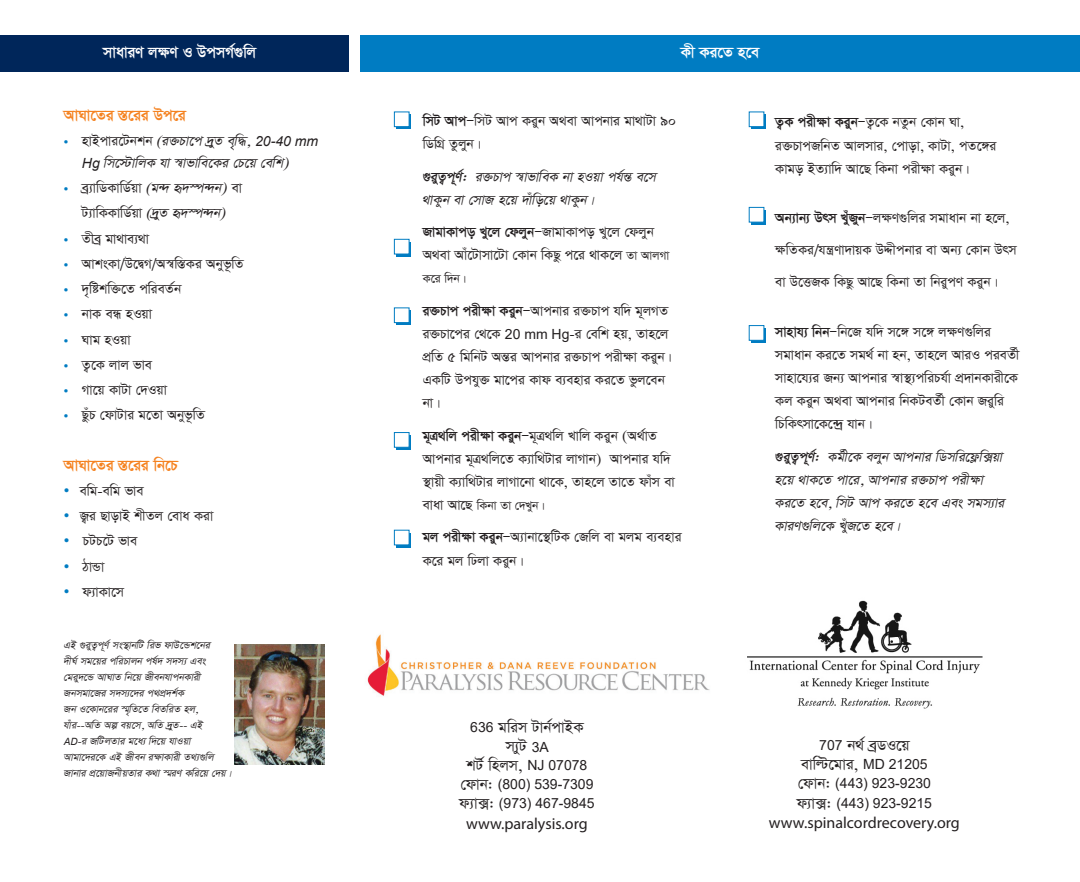
<style>
.page{position:relative;width:1080px;height:882px;background:#fff}
.page>*{position:absolute;margin:0;border:0;box-sizing:border-box;transform-origin:0 0}
.t1{font:18px "Sutonny MJ";color:#231f20}
.t2{font:700 18px "Sutonny MJ";color:#f58220}
.t3{font:700 18px "Sutonny MJ";color:#fff}
.t4{font:16px/23.2px "Sutonny MJ";color:#231f20}
.t5{font:italic 16px/23.2px "Sutonny MJ";color:#231f20}
.t6{font:16px "Myriad Pro";color:#231f20}
.t7{font:14px "Arial";color:#231f20}
.t8{font:14px "Sutonny MJ";color:#231f20}
.t9{font:italic 12px/16px "Sutonny MJ";color:#231f20}
.s1{font-family:"Myriad Pro";font-style:normal;color:#007cc2}
.s2{font-style:normal}
.s3{font-family:"Arial";font-size:14px}
.s4{font-family:"Myriad Pro";color:#007cc2}
.s5{font-style:italic}
.s6{font-family:"Arial";color:#007cc2}
.s7{font-family:"Arial";font-size:10px}
.s8{font-weight:700}
.s9{font-size:14px}
.s10{font-size:16px}
.s11{font-family:"Sutonny MJ";font-size:18px}
</style>
<div class="page">
<div style="left:396px;top:115px;width:15px;height:14px;background:#007cc2"></div>
<div style="left:0;top:35px;width:348px;height:37px;background:#00265a"></div>
<div style="left:360px;top:35px;width:720px;height:37px;background:#007cc2"></div>
<div style="left:394px;top:112px;width:16px;height:15px;background:#fff;border:1px solid #007cc2"></div>
<div style="left:396px;top:242px;width:15px;height:15px;background:#007cc2"></div>
<div style="left:394px;top:239px;width:16px;height:15px;background:#fff;border:1px solid #007cc2"></div>
<div style="left:396px;top:310px;width:15px;height:15px;background:#007cc2"></div>
<div style="left:394px;top:307px;width:16px;height:16px;background:#fff;border:1px solid #007cc2"></div>
<div style="left:396px;top:435px;width:15px;height:15px;background:#007cc2"></div>
<div style="left:394px;top:432px;width:16px;height:16px;background:#fff;border:1px solid #007cc2"></div>
<div style="left:396px;top:533px;width:15px;height:14px;background:#007cc2"></div>
<div style="left:394px;top:530px;width:16px;height:15px;background:#fff;border:1px solid #007cc2"></div>
<div style="left:751px;top:115px;width:15px;height:14px;background:#007cc2"></div>
<div style="left:751px;top:210px;width:15px;height:15px;background:#007cc2"></div>
<div style="left:751px;top:328px;width:15px;height:15px;background:#007cc2"></div>
<div style="left:749px;top:112px;width:15px;height:15px;background:#fff;border:1px solid #007cc2"></div>
<div style="left:749px;top:207px;width:15px;height:16px;background:#fff;border:1px solid #007cc2"></div>
<div style="left:749px;top:325px;width:15px;height:16px;background:#fff;border:1px solid #007cc2"></div>
<img style="left:367px;top:634px;width:343px;height:62px">
<img style="left:747px;top:600px;width:236px;height:109px">
<img style="left:234px;top:644px;width:91px;height:120px">
<p class="t3" style="left:103px;top:43px;width:154px">MVAVIY J¶Y I DCMM©¸WJ</p>
<p class="t3" style="left:681px;top:43px;width:80px">KX KI‡Z N‡E</p>
<p class="t2" style="left:64px;top:105px;width:124px">AVNV‡ZI ¯Í‡II DC‡I</p>
<p class="t5" style="left:82px;top:130px;width:238px;line-height:22px;text-indent:-18px"><span class="s1">•</span> <span class="s2">NVBCVI‡UBKB</span> (I³PV‡C `ªYZ E„W×, <span class="s3">20-40 mm<br>Hg</span> WM‡÷VWJK HV ¯^VFVWE‡KI †P‡Q †EWK)</p>
<p class="t4" style="left:64px;top:177px;width:180px"><span class="s4">•</span> Eª¨VWWKVWW©QV <span class="s5">(G›` Ü`¯Ú›`B)</span> EV</p>
<p class="t5" style="left:82px;top:202px;width:146px"><span class="s2">U¨VWKKVWW©QV</span> (`ªYZ Ü`¯Ú›`B)</p>
<p class="t4" style="left:64px;top:228px;width:87px"><span class="s4">•</span> ZXEªGV_VE¨_V</p>
<p class="t4" style="left:64px;top:253px;width:181px"><span class="s4">•</span> AVKSKV/D‡ØM/A¯^W¯ÍKI ABYF‚WZ</p>
<p class="t4" style="left:64px;top:278px;width:119px"><span class="s4">•</span> `„WÓKW³‡Z CWIEZ©B</p>
<p class="t4" style="left:64px;top:303px;width:90px"><span class="s4">•</span> BVK EÜ NIQV</p>
<p class="t4" style="left:64px;top:329px;width:68px"><span class="s4">•</span> NVG NIQV</p>
<p class="t4" style="left:64px;top:354px;width:90px"><span class="s4">•</span> Z¡‡K JVJ FVE</p>
<p class="t4" style="left:64px;top:379px;width:105px"><span class="s4">•</span> MV‡Q KVUV †`IQV</p>
<p class="t4" style="left:64px;top:404px;width:143px"><span class="s4">•</span> QZUP †DVUVI G‡ZV ABYF‚WZ</p>
<p class="t2" style="left:64px;top:455px;width:116px">AVNV‡ZI ¯Í‡II WB‡P</p>
<p class="t4" style="left:64px;top:480px;width:81px"><span class="s6">•</span> EWG-EWG FVE</p>
<p class="t4" style="left:64px;top:505px;width:151px"><span class="s6">•</span> R¡I QVOVB KXZJ †EVA KIV</p>
<p class="t4" style="left:64px;top:530px;width:75px"><span class="s6">•</span> PUP‡U FVE</p>
<p class="t4" style="left:64px;top:556px;width:42px"><span class="s6">•</span> VVÛV</p>
<p class="t4" style="left:64px;top:581px;width:62px"><span class="s6">•</span> D¨VKV‡M</p>
<p class="t9" style="left:64px;top:638px;width:148px">GB ¸IYZ¡C~Y© MS¯’VBWU WIF DVD‡ÛK‡BI</p>
<p class="t9" style="left:64px;top:654px;width:144px">`XN© MG‡QI CWIPVJB CL©` M`M¨ GES</p>
<p class="t9" style="left:64px;top:670px;width:139px">†GIY`‡Û AVNVZ WB‡Q RXEBHVCBKVIX<br>RBMGV‡RI M`M¨‡`I C_CÖ`K©K</p>
<p class="t9" style="left:64px;top:702px;width:136px">RB I‡KVB‡II ¯§„WZ‡Z WEZWIZ NJ,</p>
<p class="t9" style="left:64px;top:718px;width:141px">HVUI--AWZ AÍ EQ‡M, AWZ `ªYZ-- GB</p>
<p class="t9" style="left:64px;top:734px;width:169px"><span class="s7">AD</span>-I RWUJZVI G‡A¨ W`‡Q HVIQV<br>AVGV‡`I‡K GB RXEB I¶VKVIX Z_¨¸WJ<br>RVBVI CÖ‡QVRBXQZVI K_V ¯§IY KWI‡Q †`Q|</p>
<p class="t4" style="left:423px;top:110px;width:255px"><span class="s8">WMU AVC</span>ÑWMU AVC KIYB A_EV AVCBVI GV_VUV 90<br>WWWMÖZZJYB|</p>
<p class="t5" style="left:423px;top:166px;width:236px"><span class="s8">¸iyZ¡c~Y©:</span> I³PVC ¯^VFVWEK BV NIQV CH©ŠÍE‡M _VKZB EV †MVR N‡Q `VUWO‡Q _VKZB|</p>
<p class="t4" style="left:423px;top:221px;width:248px"><span class="s8">RVGVKVCO LY‡J †DJYB</span>ÑRVGVKVCO LY‡J †DJYB<br>A_EV AVU‡UVMV‡UV †KVB WKQZC‡I _VK‡J <span class="s9">ZV AVJMV</span></p>
<p class="t8" style="left:423px;top:271px;width:45px">K‡I W`B|</p>
<p class="t4" style="left:423px;top:300px;width:251px"><span class="s8">I³PVC CIX¶V KIYB</span>ÑAVCBVI I³PVC HW` G~JMZ<br>I³PV‡CI †_‡K <span class="s3">20 mm Hg</span>-I †EWK NQ, ZVN‡J<br>CÖWZ 5 WGWBU AŠÍI AVCBVI I³PVC CIX¶V KIYB|<br>GKWU DCHY³ GV‡CI KVD E¨ENVI KI‡Z FZJ‡EB<br>BV|</p>
<p class="t4" style="left:423px;top:425px;width:254px"><span class="s8">G~Î_WJ CIX¶V KIYB</span>ÑG~Î_WJ LVWJ KIYB (A_©VZ<br>AVCBVI G~Î_WJ‡Z K¨VW_UVI JVMVB) AVCBVI HW` ¯’VQX K¨VW_UVI JVMV‡BV _V‡K, ZVN‡J ZV‡Z DVUM EV</p>
<p class="t8" style="left:423px;top:498px;width:124px"><span class="s10">EVAV AV‡Q</span> WKBV ZV †`LYB|</p>
<p class="t4" style="left:423px;top:526px;width:260px"><span class="s8">GJ CIX¶V KIYB</span><span class="s5">Ñ</span>A¨VBV‡¯’WUK †RWJ EV GJG E¨ENVI<br>K‡I GJ WXJV KIYB|</p>
<p class="t1" style="left:470px;top:717px;width:115px"><span class="s3">636</span> GWIM UVB©CVBK</p>
<p class="t1" style="left:506px;top:736px;width:45px">M¨YU <span class="s3">3A</span></p>
<p class="t1" style="left:466px;top:756px;width:122px">KU© WNJM, <span class="s3">NJ 07078</span></p>
<p class="t7" style="left:460px;top:775px;width:135px"><span class="s11">†DVB:</span> (800) 539-7309</p>
<p class="t7" style="left:459px;top:794px;width:137px"><span class="s11">D¨V·:</span> (973) 467-9845</p>
<p class="t6" style="left:466px;top:813px;width:123px">www.paralysis.org</p>
<p class="t4" style="left:775px;top:112px;width:223px"><span class="s8">Z¡K CIX¶V KIYB</span>ÑZ¡‡K BZZB †KVB NV,<br>I³PVCRWBZ AVJMVI, †CVOV, KVUV, CZ‡½I<br>KVGO BZ¨VW` AV‡Q WKBV CIX¶V KIYB|</p>
<p class="t4" style="left:775px;top:207px;width:236px"><span class="s8">AB¨VB¨ DRM LYURYB</span>ÑJ¶Y¸WJI MGVAVB BV N‡J,</p>
<p class="t4" style="left:775px;top:239px;width:243px">¶WZKI/HŠ¿YV`VQK DÏXCBVI EV AB¨ †KVB DRM</p>
<p class="t4" style="left:775px;top:272px;width:224px">EV D‡ËRK WKQZAV‡Q WKBV ZV WBIYCY KIYB|</p>
<p class="t4" style="left:775px;top:321px;width:246px"><span class="s8">MVNVH¨ WBB</span>ÑWB‡R HW` M‡½ M‡½ J¶Y¸WJI MGVAVB KI‡Z MG_© BV NB, ZVN‡J AVII CIEZ©X MVNV‡H¨I RB¨ AVCBVI ¯^V¯’¨CWIPH©V CÖ`VBKVIX‡K KJ KIYB A_EV AVCBVI WBKUEZ©X †KVB RIYWI WPWKRMV‡K‡›`ªHVB|</p>
<p class="t5" style="left:775px;top:446px;width:231px"><span class="s8">¸iyZ¡c~Y©:</span> KG©X‡K EJYB AVCBVI WWMWI‡D¬W·QV N‡Q _VK‡Z CV‡I, AVCBVI I³PVC CIX¶V KI‡Z N‡E, WMU AVC KI‡Z N‡E GES MGM¨VI KVIY¸WJ‡K LYUR‡Z N‡E|</p>
<p class="t1" style="left:819px;top:736px;width:92px"><span class="s3">707</span> B_© EªWI‡Q</p>
<p class="t1" style="left:801px;top:755px;width:128px">EVWË‡GVI, <span class="s3">MD 21205</span></p>
<p class="t7" style="left:798px;top:774px;width:135px"><span class="s11">†DVB:</span> (443) 923-9230</p>
<p class="t7" style="left:797px;top:793px;width:137px"><span class="s11">D¨V·:</span> (443) 923-9215</p>
<p class="t6" style="left:769px;top:813px;width:192px">www.spinalcordrecovery.org</p>
</div>
